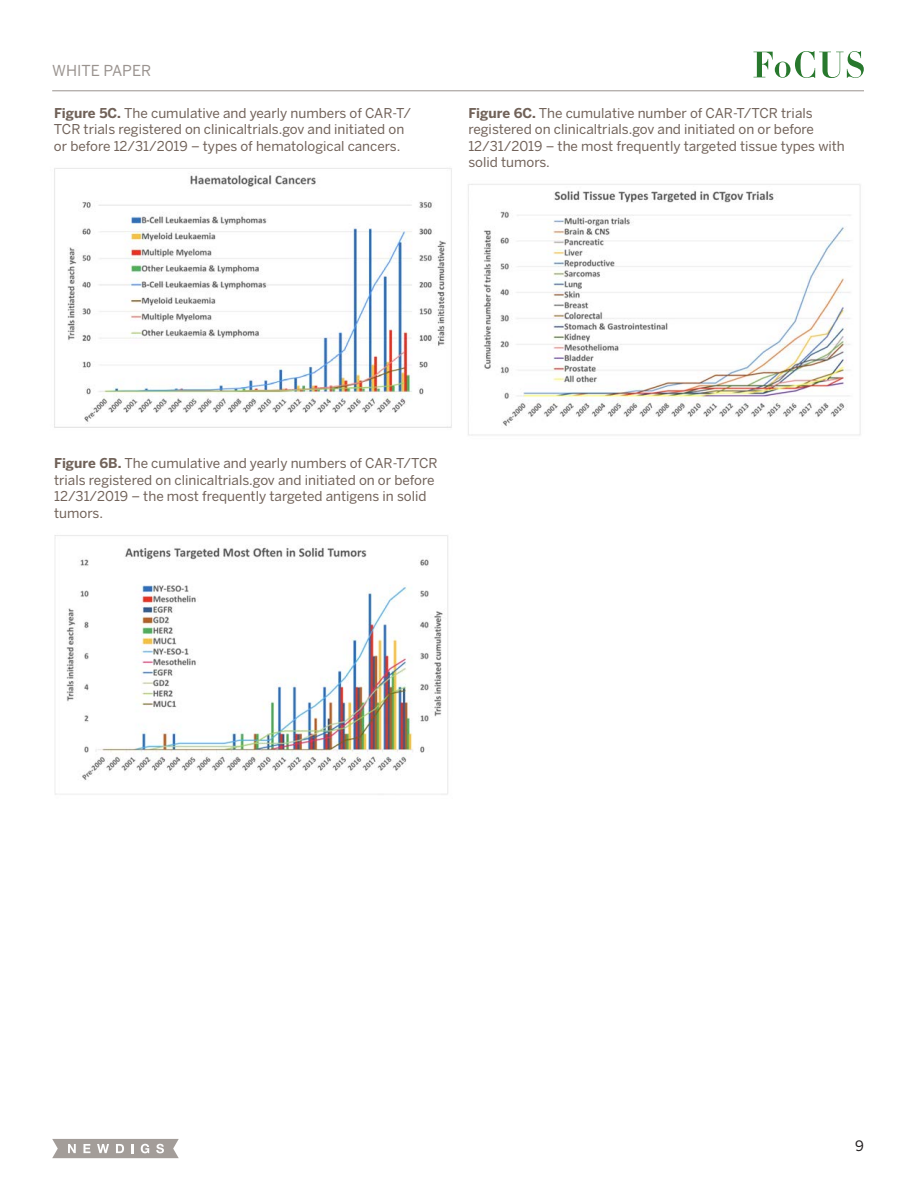
<style>
.page{position:relative;width:918px;height:1188px;background:#fff}
.page>*{position:absolute;margin:0;border:0;box-sizing:border-box;transform-origin:0 0}
.t1{font:15px "Benton Sans";color:#9a938f}
.t2{font:14.25px "Benton Sans";color:#231f20}
.appendix{font:13.5px/16.5px "Benton Sans";color:#716259}
.s1{font-weight:700}
</style>
<div class="page">
<svg style="left:753px;top:51px;width:111px;height:27px"></svg>
<svg style="left:52px;top:1139px;width:127px;height:19px;background:#b3aeab"></svg>
<hr style="left:52px;top:90px;width:812px;height:1px;background:#9a938f">
<img style="left:54px;top:168px;width:398px;height:260px">
<img style="left:468px;top:184px;width:393px;height:252px">
<img style="left:54px;top:535px;width:394px;height:260px">
<p class="t1" style="left:52px;top:61px;width:101px">WHITE PAPER</p>
<p class="appendix" style="left:54px;top:105px;width:359px"><span class="s1">Figure 5C.</span> The cumulative and yearly numbers of CAR-T/<br>TCR trials registered on clinicaltrials.gov and initiated on or before 12/31/2019 – types of hematological cancers.</p>
<p class="appendix" style="left:468px;top:105px;width:378px"><span class="s1">Figure 6C.</span> The cumulative number of CAR-T/TCR trials registered on clinicaltrials.gov and initiated on or before 12/31/2019 – the most frequently targeted tissue types with solid tumors.</p>
<p class="appendix" style="left:54px;top:455px;width:385px"><span class="s1">Figure 6B.</span> The cumulative and yearly numbers of CAR-T/TCR trials registered on clinicaltrials.gov and initiated on or before 12/31/2019 – the most frequently targeted antigens in solid tumors.</p>
<p class="t2" style="left:855px;top:1137px;width:10px">9</p>
</div>
